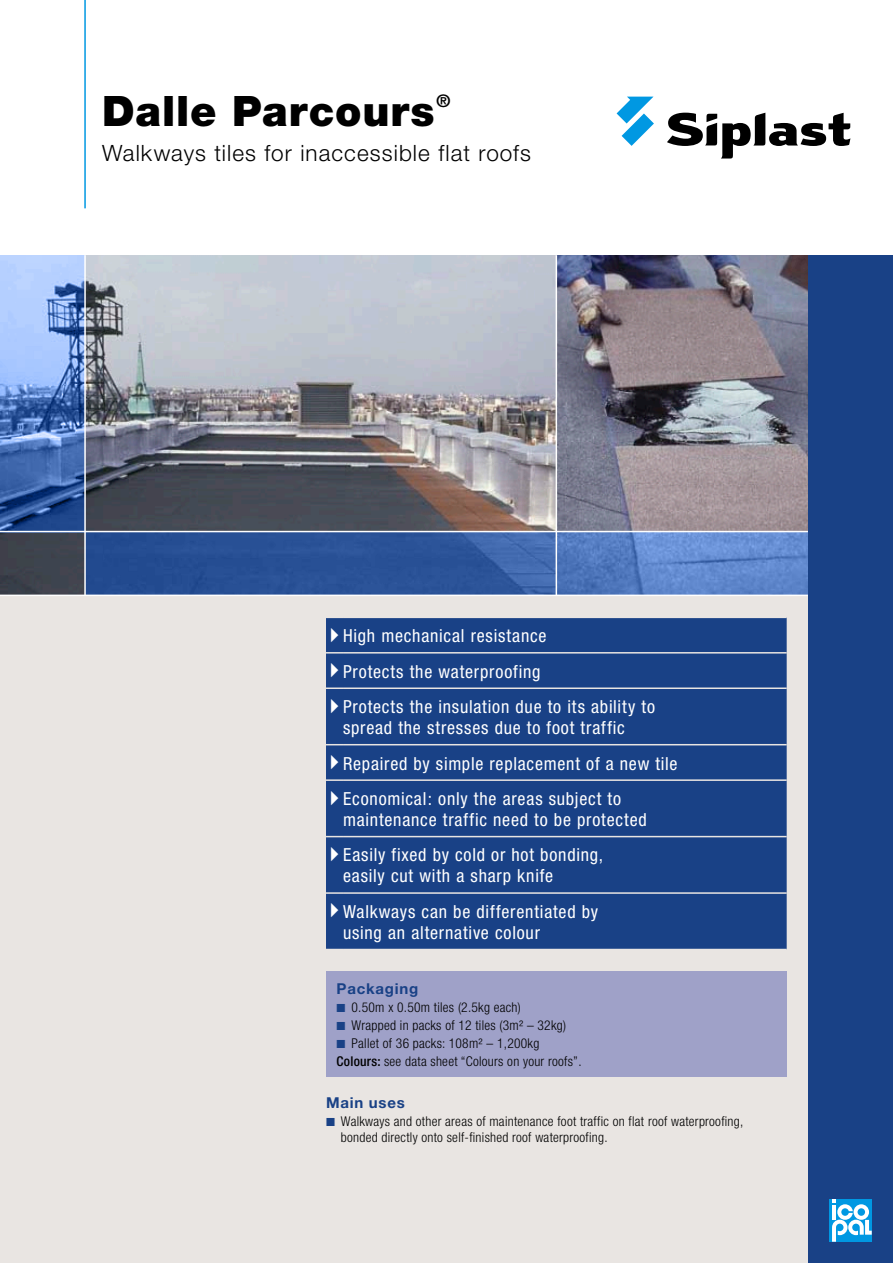
<style>
.page{position:relative;width:893px;height:1263px;background:#fff}
.page>*{position:absolute;margin:0;border:0;box-sizing:border-box;transform-origin:0 0}
.t1{font:900 42px "Helvetica Neue";letter-spacing:.02em;color:#000}
.t2{font:300 22.5px "Helvetica Neue";letter-spacing:.045em;color:#000}
.t3{font:condensed 18px/35.4px "Helvetica Neue";letter-spacing:.045em;color:#fff}
.t4{font:700 17.4px "Helvetica Neue";color:#000}
.t5{font:700 15px "Helvetica Neue";letter-spacing:.05em;color:#194186}
.t6{font:300 condensed 13.5px/18px "Helvetica Neue";letter-spacing:.02em;color:#000}
.s1{font-family:"European Pi Three";font-stretch:normal;font-size:16.5px}
.s2{font-family:"European Pi Three";font-weight:400;font-stretch:normal;color:#194186}
.s3{font-weight:500}
</style>
<div class="page">
<div style="left:0;top:595px;width:893px;height:668px;background:#e9e5e2"></div>
<div style="left:808px;top:255px;width:85px;height:1008px;background:#194186"></div>
<img style="left:0;top:255px;width:808px;height:340px">
<svg style="left:0;top:255px;width:84px;height:276px"></svg>
<svg style="left:86px;top:532px;width:722px;height:63px;fill:#2c5499"></svg>
<div style="left:829px;top:1199px;width:43px;height:43px;background:#0098e2"></div>
<svg style="left:832px;top:1199px;width:40px;height:43px"></svg>
<svg style="left:617px;top:97px;width:37px;height:49px"></svg>
<svg style="left:667px;top:113px;width:183px;height:46px"></svg>
<hr style="left:0;top:531px;width:808px;height:1px;background:#fff">
<hr style="left:556px;top:255px;width:1px;height:340px;background:#fff">
<hr style="left:0;top:595px;width:808px;height:1px;background:#fff">
<hr style="left:84px;top:255px;width:2px;height:340px;background:#fff">
<hr style="left:84px;top:0;width:2px;height:208px;background:#0098e2">
<div style="left:326px;top:618px;width:461px;height:331px;background:#194186"></div>
<svg style="left:326px;top:652px;width:17px;height:1px"></svg>
<hr style="left:343px;top:652px;width:444px;height:1px;background:#e9e5e2">
<svg style="left:326px;top:687px;width:17px;height:2px"></svg>
<hr style="left:343px;top:687px;width:444px;height:2px;background:#e9e5e2">
<svg style="left:326px;top:744px;width:17px;height:1px"></svg>
<hr style="left:343px;top:744px;width:444px;height:1px;background:#e9e5e2">
<svg style="left:326px;top:779px;width:17px;height:2px"></svg>
<hr style="left:343px;top:779px;width:444px;height:2px;background:#e9e5e2">
<svg style="left:326px;top:836px;width:17px;height:1px"></svg>
<hr style="left:343px;top:836px;width:444px;height:1px;background:#e9e5e2">
<svg style="left:326px;top:892px;width:17px;height:2px"></svg>
<hr style="left:343px;top:892px;width:444px;height:2px;background:#e9e5e2">
<div style="left:326px;top:971px;width:461px;height:106px;background:#9fa1c8"></div>
<h1 class="t1" style="left:102px;top:86px;width:334px">Dalle Parcours</h1>
<p class="t4" style="left:436px;top:90px;width:15px">®</p>
<p class="t2" style="left:102px;top:140px;width:430px">Walkways tiles for inaccessible flat roofs</p>
<p class="t3" style="left:330px;top:618px;width:326px"><span class="s1">A</span> High mechanical resistance<br><span class="s1">A</span> Protects the waterproofing<br><span class="s1">A</span> Protects the insulation due to its ability to</p>
<p class="t3" style="left:330px;top:710px;width:349px;text-indent:13px">spread the stresses due to foot traffic<br><span class="s1">A</span> Repaired by simple replacement of a new tile<br><span class="s1">A</span> Economical: only the areas subject to</p>
<p class="t3" style="left:330px;top:802px;width:318px;text-indent:13px">maintenance traffic need to be protected<br><span class="s1">A</span> Easily fixed by cold or hot bonding,</p>
<p class="t3" style="left:330px;top:858px;width:269px;text-indent:13px">easily cut with a sharp knife<br><span class="s1">A</span> Walkways can be differentiated by</p>
<p class="t3" style="left:343px;top:915px;width:198px">using an alternative colour</p>
<p class="t5" style="left:337px;top:979px;width:83px">Packaging</p>
<p class="t6" style="left:337px;top:998px;width:246px"><span class="s2">K</span> 0.50m x 0.50m tiles (2.5kg each)<br><span class="s2">K</span> Wrapped in packs of 12 tiles (3m² – 32kg)<br><span class="s2">K</span> Pallet of 36 packs: 108m² – 1,200kg <span class="s3">Colours:</span> see data sheet “Colours on your roofs”.</p>
<p class="t5" style="left:326px;top:1093px;width:80px">Main uses</p>
<p class="t6" style="left:341px;top:1113px;width:404px;line-height:15.9px;text-indent:-15px"><span class="s2">K</span> Walkways and other areas of maintenance foot traffic on flat roof waterproofing, bonded directly onto self-finished roof waterproofing.</p>
</div>
